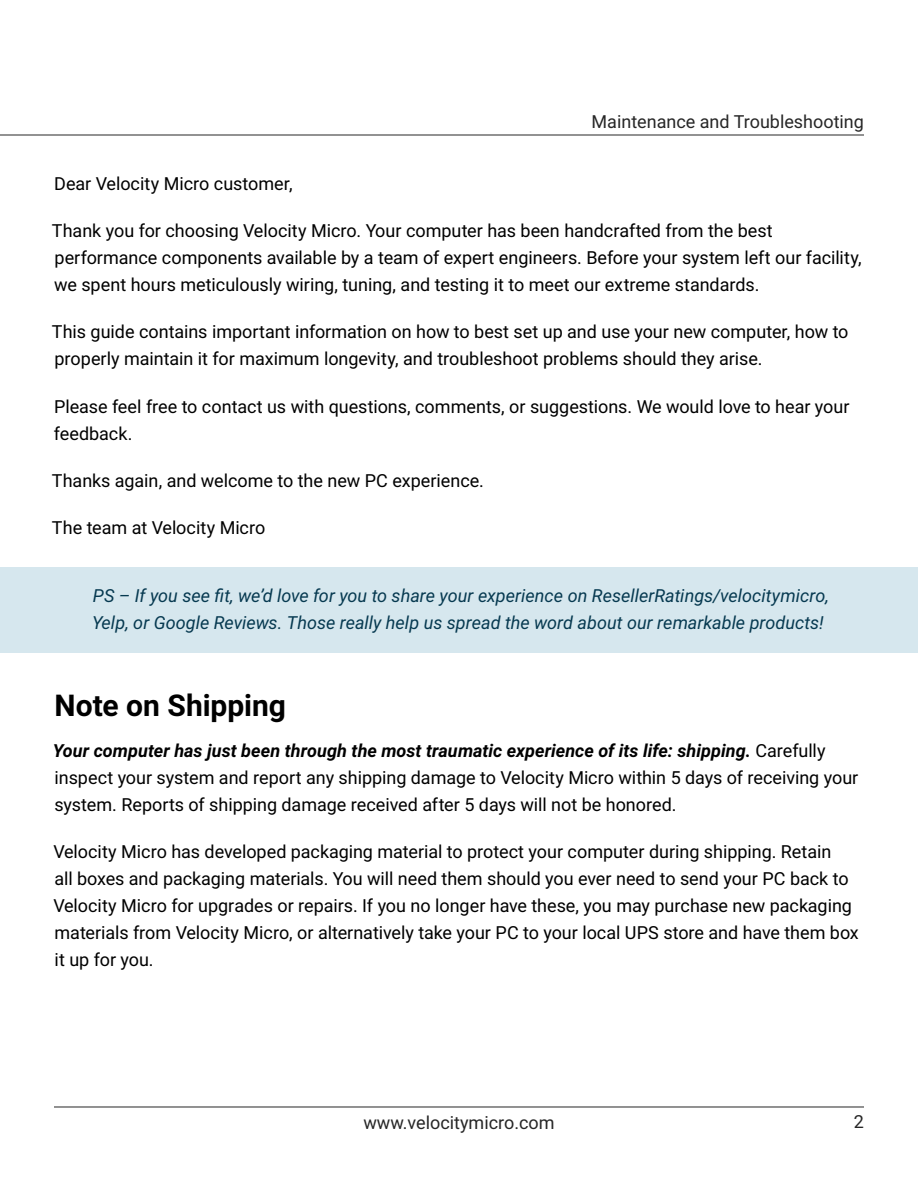
<style>
.page{position:relative;width:918px;height:1188px;background:#fff}
.page>*{position:absolute;margin:0;border:0;box-sizing:border-box;transform-origin:0 0}
.t1{font:700 30px "Roboto";color:#000}
.t2{font:18px/27px "Roboto";color:#000}
.t3{font:italic 18px/27px "Roboto";color:#063950}
.t4{font:18px "Roboto";color:#262626}
.s1{font-weight:700;font-style:italic}
</style>
<div class="page">
<div style="left:0;top:568px;width:918px;height:85px;background:#d6e7ee"></div>
<hr style="left:54px;top:1107px;width:810px;height:1px;background:#262626">
<hr style="left:0;top:135px;width:864px;height:1px;background:#262626">
<p class="t4" style="left:592px;top:109px;width:274px">Maintenance and Troubleshooting</p>
<p class="t2" style="left:54px;top:169px;width:240px">Dear Velocity Micro customer,</p>
<p class="t2" style="left:52px;top:216px;width:811px">Thank you for choosing Velocity Micro. Your computer has been handcrafted from the best performance components available by a team of expert engineers. Before your system left our facility, we spent hours meticulously wiring, tuning, and testing it to meet our extreme standards.</p>
<p class="t2" style="left:52px;top:318px;width:798px">This guide contains important information on how to best set up and use your new computer, how to properly maintain it for maximum longevity, and troubleshoot problems should they arise.</p>
<p class="t2" style="left:54px;top:392px;width:797px">Please feel free to contact us with questions, comments, or suggestions. We would love to hear your feedback.</p>
<p class="t2" style="left:52px;top:466px;width:434px">Thanks again, and welcome to the new PC experience.</p>
<p class="t2" style="left:52px;top:513px;width:215px">The team at Velocity Micro</p>
<p class="t3" style="left:92px;top:581px;width:738px">PS – If you see fit, we’d love for you to share your experience on ResellerRatings/velocitymicro,<br>Yelp, or Google Reviews. Those really help us spread the word about our remarkable products!</p>
<h1 class="t1" style="left:55px;top:685px;width:233px">Note on Shipping</h1>
<p class="t2" style="left:53px;top:736px;width:807px"><span class="s1">Your computer has just been through the most traumatic experience of its life: shipping.</span> Carefully inspect your system and report any shipping damage to Velocity Micro within 5 days of receiving your system. Reports of shipping damage received after 5 days will not be honored.</p>
<p class="t2" style="left:53px;top:837px;width:807px">Velocity Micro has developed packaging material to protect your computer during shipping. Retain<br>all boxes and packaging materials. You will need them should you ever need to send your PC back to Velocity Micro for upgrades or repairs. If you no longer have these, you may purchase new packaging materials from Velocity Micro, or alternatively take your PC to your local UPS store and have them box it up for you.</p>
<p class="t4" style="left:363px;top:1110px;width:193px">www.velocitymicro.com</p>
<p class="t4" style="left:854px;top:1109px;width:12px">2</p>
</div>
